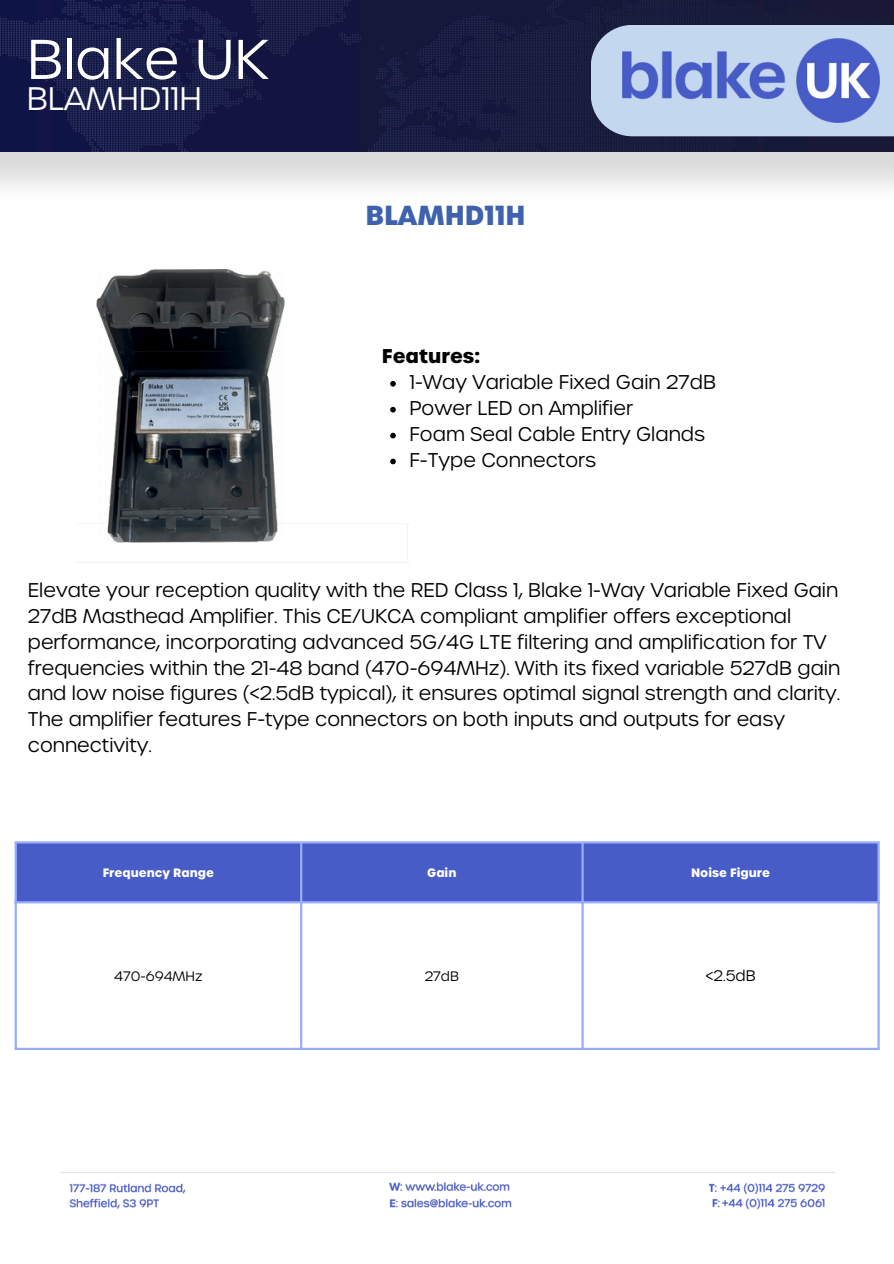
<style>
.page{position:relative;width:894px;height:1264px;background:#fff}
.page>*{position:absolute;margin:0;border:0;box-sizing:border-box;transform-origin:0 0}
.t1{font:300 54px "Urbane";letter-spacing:.005em;color:#fff}
.t2{font:300 31.5px "Urbane";letter-spacing:-.005em;color:#fff}
.t3{font:700 26.55px "Urbane";color:#3e62ae}
.t4{font:300 19.2px/25.8px "Urbane";color:#000}
.t5{font:700 19.2px "Urbane";color:#000}
.t6{font:300 14.85px "Urbane";color:#000}
.t7{font:300 13.2px "Urbane";color:#000}
.t8{font:700 11.7px "Urbane";color:#fff}
</style>
<div class="page">
<img style="left:0;top:0;width:893px;height:152px">
<svg style="left:590px;top:25px;width:303px;height:111px;background:#b7cae2"></svg>
<img style="left:622px;top:39px;width:256px;height:83px">
<img style="left:59px;top:1172px;width:776px;height:38px">
<div style="left:17px;top:843px;width:860px;height:58px;background:#485cc7"></div>
<hr style="left:15px;top:843px;width:2px;height:204px;background:#99acff">
<hr style="left:300px;top:843px;width:2px;height:204px;background:#99acff">
<hr style="left:581px;top:843px;width:2px;height:204px;background:#99acff">
<hr style="left:877px;top:843px;width:2px;height:204px;background:#99acff">
<hr style="left:15px;top:841px;width:864px;height:2px;background:#99acff">
<hr style="left:15px;top:901px;width:864px;height:2px;background:#99acff">
<hr style="left:15px;top:1047px;width:864px;height:3px;background:#99acff">
<img style="left:76px;top:269px;width:209px;height:274px">
<svg style="left:390px;top:381px;width:5px;height:5px"></svg>
<svg style="left:390px;top:407px;width:5px;height:5px"></svg>
<svg style="left:390px;top:433px;width:5px;height:5px"></svg>
<svg style="left:390px;top:458px;width:5px;height:6px"></svg>
<p class="t1" style="left:27px;top:24px;width:243px">Blake UK</p>
<p class="t2" style="left:27px;top:78px;width:177px">BLAMHD11H</p>
<p class="t3" style="left:365px;top:198px;width:162px">BLAMHD11H</p>
<p class="t5" style="left:382px;top:343px;width:100px">Features:</p>
<p class="t4" style="left:409px;top:368px;width:308px">1-Way Variable Fixed Gain 27dB</p>
<p class="t4" style="left:409px;top:394px;width:225px">Power LED on Amplifier</p>
<p class="t4" style="left:409px;top:420px;width:297px">Foam Seal Cable Entry Glands</p>
<p class="t4" style="left:409px;top:445px;width:188px">F-Type Connectors</p>
<p class="t4" style="left:28px;top:576px;width:813px">Elevate your reception quality with the RED Class 1, Blake 1-Way Variable Fixed Gain 27dB Masthead Amplifier. This CE/UKCA compliant amplifier offers exceptional performance, incorporating advanced 5G/4G LTE filtering and amplification for TV frequencies within the 21-48 band (470-694MHz). With its fixed variable 527dB gain and low noise figures (&lt;2.5dB typical), it ensures optimal signal strength and clarity.<br>The amplifier features F-type connectors on both inputs and outputs for easy connectivity.</p>
<p class="t8" style="left:103px;top:864px;width:113px">Frequency Range</p>
<h2 class="t8" style="left:427px;top:864px;width:31px">Gain</h2>
<p class="t8" style="left:691px;top:864px;width:80px">Noise Figure</p>
<h3 class="t7" style="left:114px;top:967px;width:90px">470-694MHz</h3>
<p class="t7" style="left:424px;top:967px;width:36px">27dB</p>
<p class="t6" style="left:705px;top:965px;width:52px">&lt;2.5dB</p>
</div>
